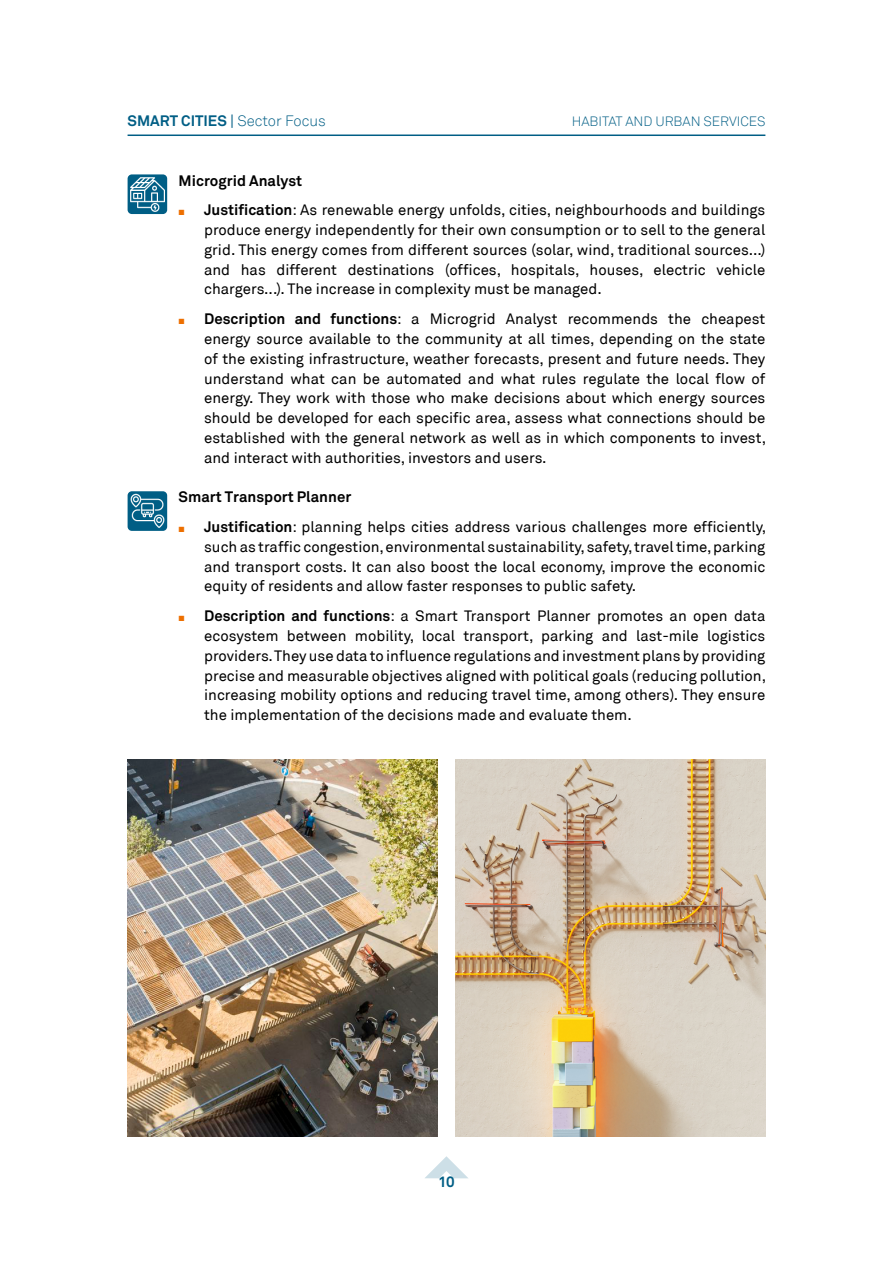
<style>
.page{position:relative;width:893px;height:1263px;background:#fff}
.page>*{position:absolute;margin:0;border:0;box-sizing:border-box;transform-origin:0 0}
.t1{font:15px/19.8px "Akkurat";color:#000;text-align:justify}
.t2{font:700 15px "Akkurat";color:#005e85}
.t3{font:300 13.5px "Akkurat";color:#005e85}
.s1{font-weight:400}
.s2{font-weight:300}
.s3{font-weight:700}
</style>
<div class="page">
<hr style="left:128px;top:134px;width:637px;height:2px;background:#005e85">
<svg style="left:425px;top:1156px;width:43px;height:22px"></svg>
<div style="left:128px;top:174px;width:39px;height:40px;background:#005e85;border-radius:4px"></div>
<img style="left:130px;top:177px;width:35px;height:35px">
<div style="left:128px;top:491px;width:39px;height:40px;background:#005e85;border-radius:4px"></div>
<img style="left:130px;top:494px;width:35px;height:34px">
<img style="left:128px;top:760px;width:309px;height:376px">
<img style="left:455px;top:760px;width:310px;height:376px">
<p class="t2" style="left:128px;top:111px;width:200px">SMART CITIES <span class="s1">|</span> <span class="s2">Sector Focus</span></p>
<p class="t3" style="left:572px;top:113px;width:195px">HABITAT AND URBAN SERVICES</p>
<p class="t1" style="left:204px;top:165px;width:563px;line-height:29.7px;text-indent:-26px"><span class="s3">Microgrid Analyst<br>Justification</span>: As renewable energy unfolds, cities, neighbourhoods and buildings</p>
<p class="t1" style="left:204px;top:220px;width:563px">produce energy independently for their own consumption or to sell to the general grid. This energy comes from different sources (solar, wind, traditional sources...) and has different destinations (offices, hospitals, houses, electric vehicle chargers...). The increase in complexity must be managed.</p>
<p class="t1" style="left:204px;top:309px;width:563px"><span class="s3">Description and functions</span>: a Microgrid Analyst recommends the cheapest energy source available to the community at all times, depending on the state of the existing infrastructure, weather forecasts, present and future needs. They understand what can be automated and what rules regulate the local flow of energy. They work with those who make decisions about which energy sources should be developed for each specific area, assess what connections should be established with the general network as well as in which components to invest, and interact with authorities, investors and users.</p>
<p class="t1" style="left:204px;top:482px;width:563px;line-height:29.7px;text-indent:-26px"><span class="s3">Smart Transport Planner<br>Justification</span>: planning helps cities address various challenges more efficiently,</p>
<p class="t1" style="left:204px;top:537px;width:563px">such as traffic congestion, environmental sustainability, safety, travel time, parking and transport costs. It can also boost the local economy, improve the economic equity of residents and allow faster responses to public safety.</p>
<p class="t1" style="left:204px;top:606px;width:563px"><span class="s3">Description and functions</span>: a Smart Transport Planner promotes an open data ecosystem between mobility, local transport, parking and last-mile logistics providers. They use data to influence regulations and investment plans by providing precise and measurable objectives aligned with political goals (reducing pollution, increasing mobility options and reducing travel time, among others). They ensure the implementation of the decisions made and evaluate them.</p>
<p class="t2" style="left:438px;top:1172px;width:18px">10</p>
</div>
